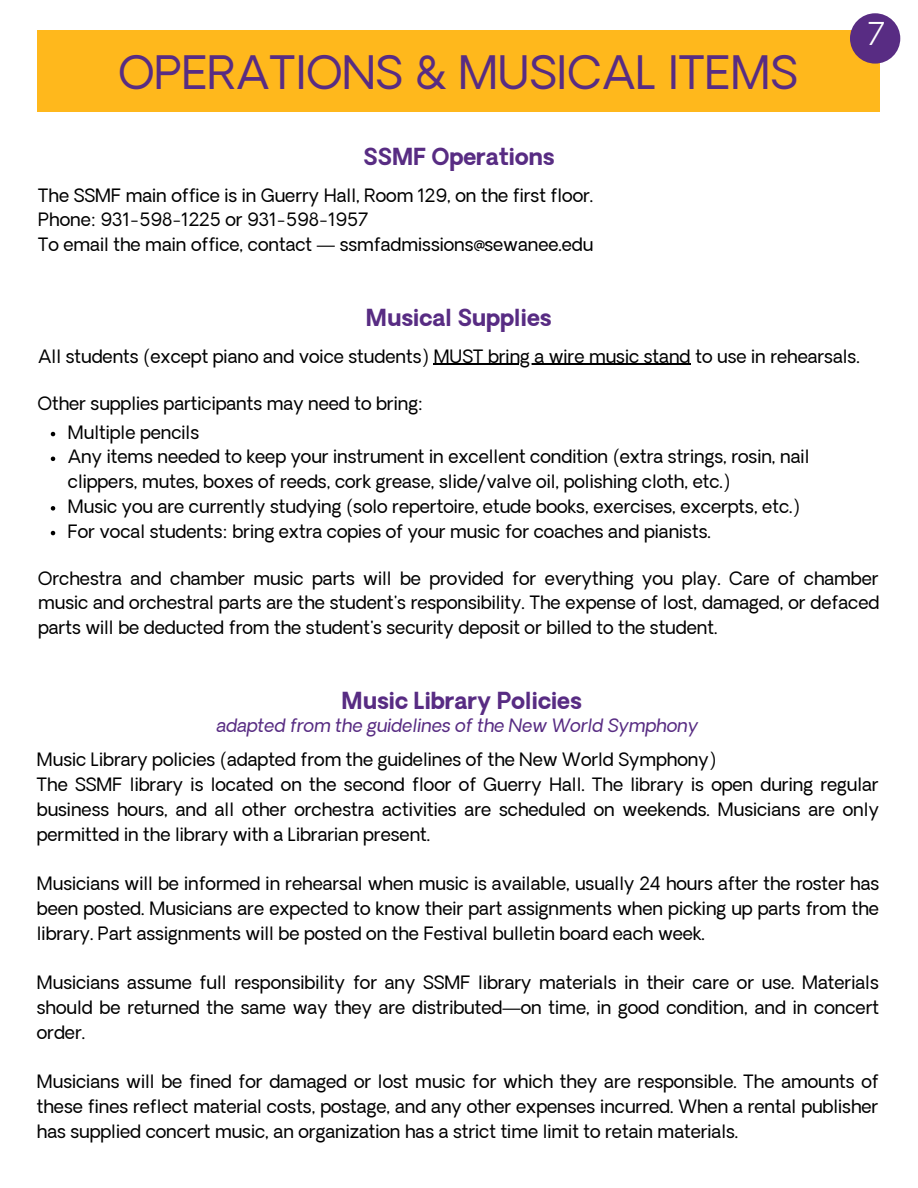
<style>
.page{position:relative;width:918px;height:1188px;background:#fff}
.page>*{position:absolute;margin:0;border:0;box-sizing:border-box;transform-origin:0 0}
.t1{font:45px "Oakes Grotesk";color:#582c83}
.t2{font:300 30.75px "Oakes Grotesk";color:#fff}
.t3{font:700 22.5px "Oakes Grotesk";color:#582c83}
.t4{font:18px/24.8px "Oakes Grotesk";color:#000;text-align:justify}
.t5{font:italic 18px "Oakes Grotesk";color:#582c83}
</style>
<div class="page">
<div style="left:38px;top:30px;width:841px;height:81px;background:#ffb81c"></div>
<hr style="left:434px;top:364px;width:257px;height:1px;background:#000">
<svg style="left:51px;top:432px;width:4px;height:4px"></svg>
<svg style="left:51px;top:457px;width:4px;height:4px"></svg>
<svg style="left:51px;top:506px;width:4px;height:5px"></svg>
<svg style="left:51px;top:531px;width:4px;height:4px"></svg>
<div style="left:850px;top:13px;width:50px;height:51px;background:#582c83;border-radius:50%"></div>
<h1 class="t1" style="left:119px;top:55px;width:680px">OPERATIONS &amp; MUSICAL ITEMS</h1>
<h2 class="t2" style="left:868px;top:22px;width:18px">7</h2>
<p class="t3" style="left:363px;top:148px;width:193px">SSMF Operations</p>
<p class="t4" style="left:38px;top:185px;width:557px;text-align:left">The SSMF main office is in Guerry Hall, Room 129, on the first floor.<br>Phone: 931-598-1225 or 931-598-1957<br>To email the main office, contact — ssmfadmissions@sewanee.edu</p>
<p class="t3" style="left:366px;top:309px;width:187px">Musical Supplies</p>
<p class="t4" style="left:38px;top:346px;width:823px">All students (except piano and voice students) MUST bring a wire music stand to use in rehearsals.</p>
<p class="t4" style="left:38px;top:393px;width:387px">Other supplies participants may need to bring:</p>
<p class="t4" style="left:68px;top:422px;width:743px;text-align:left">Multiple pencils<br>Any items needed to keep your instrument in excellent condition (extra strings, rosin, nail clippers, mutes, boxes of reeds, cork grease, slide/valve oil, polishing cloth, etc.)<br>Music you are currently studying (solo repertoire, etude books, exercises, excerpts, etc.)<br>For vocal students: bring extra copies of your music for coaches and pianists.</p>
<p class="t4" style="left:38px;top:568px;width:843px">Orchestra and chamber music parts will be provided for everything you play. Care of chamber music and orchestral parts are the student's responsibility. The expense of lost, damaged, or defaced parts will be deducted from the student's security deposit or billed to the student.</p>
<p class="t3" style="left:342px;top:692px;width:242px">Music Library Policies</p>
<p class="t5" style="left:217px;top:718px;width:483px">adapted from the guidelines of the New World Symphony</p>
<p class="t4" style="left:37px;top:750px;width:844px;text-align:left">Music Library policies (adapted from the guidelines of the New World Symphony)<br>The SSMF library is located on the second floor of Guerry Hall. The library is open during regular business hours, and all other orchestra activities are scheduled on weekends. Musicians are only permitted in the library with a Librarian present.</p>
<p class="t4" style="left:37px;top:873px;width:844px">Musicians will be informed in rehearsal when music is available, usually 24 hours after the roster has been posted. Musicians are expected to know their part assignments when picking up parts from the library. Part assignments will be posted on the Festival bulletin board each week.</p>
<p class="t4" style="left:37px;top:972px;width:844px">Musicians assume full responsibility for any SSMF library materials in their care or use. Materials should be returned the same way they are distributed—on time, in good condition, and in concert order.</p>
<p class="t4" style="left:37px;top:1071px;width:844px">Musicians will be fined for damaged or lost music for which they are responsible. The amounts of these fines reflect material costs, postage, and any other expenses incurred. When a rental publisher has supplied concert music, an organization has a strict time limit to retain materials.</p>
</div>
